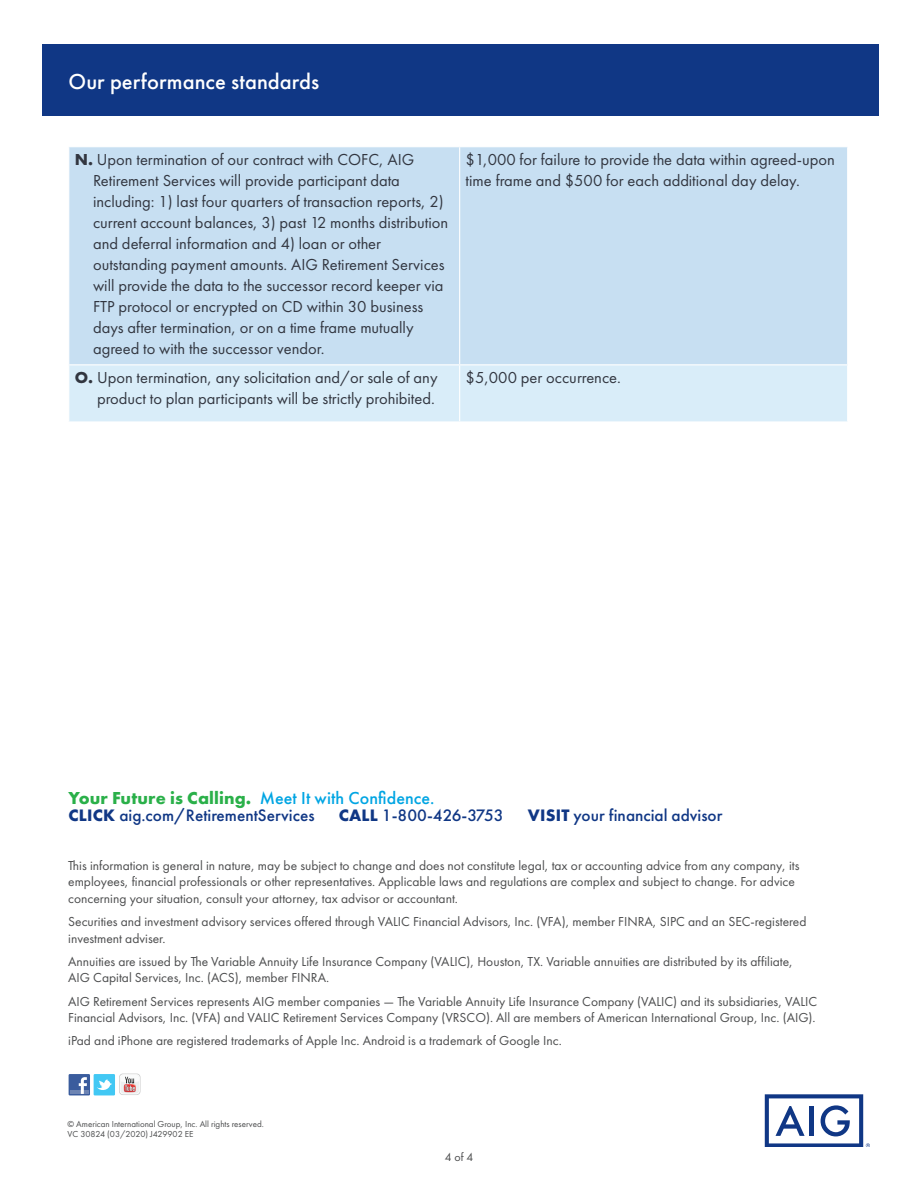
<style>
.page{position:relative;width:918px;height:1188px;background:#fff}
.page>*{position:absolute;margin:0;border:0;box-sizing:border-box;transform-origin:0 0}
.t1{font:500 22.5px "Futura PT";color:#fff}
.FPT_FutureFIT__11_11{font:500 18px "Futura PT";letter-spacing:.005em;color:#00a5e3}
.FPT_CLICK_CALL_11_5{font:500 17.25px "Futura PT";color:#103785}
.FPT_Body_Gray_11_14{font:16.5px/21px "Futura PT";color:#323640}
.FPT_Disclosures{font:13.5px/16.5px "Futura PT";color:#4b4c4d}
.FPT_Page_numbers_8_1{font:12px "Futura PT";color:#4b4c4d}
.FPT_Version_Date{font:9px/10.5px "Futura PT";color:#4b4c4d}
.s1{font-weight:700}
.s2{font-weight:700;color:#2ab049}
</style>
<div class="page">
<div style="left:42px;top:44px;width:837px;height:72px;background:#103785"></div>
<svg style="left:765px;top:1095px;width:105px;height:52px"></svg>
<div style="left:94px;top:1074px;width:21px;height:21px;background:#42c8f4"></div>
<svg style="left:97px;top:1079px;width:15px;height:11px"></svg>
<div style="left:69px;top:1074px;width:21px;height:21px;background:#3a5c9d"></div>
<hr style="left:70px;top:1091px;width:18px;height:3px;background:#6d84b3">
<svg style="left:79px;top:1077px;width:8px;height:17px"></svg>
<svg style="left:119px;top:1074px;width:22px;height:21px"></svg>
<div style="left:120px;top:1074px;width:20px;height:20px;background:#fff;border-radius:4px"></div>
<svg style="left:120px;top:1075px;width:19px;height:19px"></svg>
<svg style="left:120px;top:1075px;width:19px;height:17px"></svg>
<div style="left:69px;top:147px;width:778px;height:217px;background:#c7dff2"></div>
<div style="left:69px;top:365px;width:778px;height:56px;background:#d9edf9"></div>
<hr style="left:459px;top:147px;width:1px;height:217px;background:#fff">
<hr style="left:459px;top:365px;width:1px;height:56px;background:#fff">
<p class="t1" style="left:69px;top:68px;width:252px">Our performance standards</p>
<p class="FPT_Body_Gray_11_14" style="left:93px;top:149px;width:357px;text-indent:-18px"><span class="s1">N.</span> Upon termination of our contract with COFC, AIG Retirement Services will provide participant data including: 1) last four quarters of transaction reports, 2) current account balances, 3) past 12 months distribution and deferral information and 4) loan or other outstanding payment amounts. AIG Retirement Services will provide the data to the successor record keeper via FTP protocol or encrypted on CD within 30 business days after termination, or on a time frame mutually agreed to with the successor vendor.</p>
<p class="FPT_Body_Gray_11_14" style="left:466px;top:149px;width:371px">$1,000 for failure to provide the data within agreed-upon time frame and $500 for each additional day delay.</p>
<p class="FPT_Body_Gray_11_14" style="left:75px;top:367px;width:364px;text-align:right"><span class="s1">O.</span> Upon termination, any solicitation and/or sale of any product to plan participants will be strictly prohibited.</p>
<p class="FPT_Body_Gray_11_14" style="left:466px;top:367px;width:157px">$5,000 per occurrence.</p>
<p class="FPT_FutureFIT__11_11" style="left:69px;top:787px;width:367px"><span class="s2">Your Future is Calling.</span> Meet It with Confidence.</p>
<p class="FPT_CLICK_CALL_11_5" style="left:69px;top:805px;width:247px"><span class="s1">CLICK</span> aig.com/RetirementServices</p>
<p class="FPT_CLICK_CALL_11_5" style="left:339px;top:805px;width:167px"><span class="s1">CALL</span> 1-800-426-3753</p>
<p class="FPT_CLICK_CALL_11_5" style="left:528px;top:805px;width:196px"><span class="s1">VISIT</span> your financial advisor</p>
<p class="FPT_Disclosures" style="left:68px;top:857px;width:733px">This information is general in nature, may be subject to change and does not constitute legal, tax or accounting advice from any company, its employees, financial professionals or other representatives. Applicable laws and regulations are complex and subject to change. For advice concerning your situation, consult your attorney, tax advisor or accountant.</p>
<p class="FPT_Disclosures" style="left:68px;top:913px;width:740px">Securities and investment advisory services offered through VALIC Financial Advisors, Inc. (VFA), member FINRA, SIPC and an SEC-registered investment adviser.</p>
<p class="FPT_Disclosures" style="left:68px;top:953px;width:726px">Annuities are issued by The Variable Annuity Life Insurance Company (VALIC), Houston, TX. Variable annuities are distributed by its affiliate,<br>AIG Capital Services, Inc. (ACS), member FINRA.</p>
<p class="FPT_Disclosures" style="left:68px;top:993px;width:751px">AIG Retirement Services represents AIG member companies — The Variable Annuity Life Insurance Company (VALIC) and its subsidiaries, VALIC<br>Financial Advisors, Inc. (VFA) and VALIC Retirement Services Company (VRSCO). All are members of American International Group, Inc. (AIG).</p>
<p class="FPT_Disclosures" style="left:68px;top:1033px;width:495px">iPad and iPhone are registered trademarks of Apple Inc. Android is a trademark of Google Inc.</p>
<p class="FPT_Version_Date" style="left:68px;top:1119px;width:198px">© American International Group, Inc. All rights reserved.<br>VC 30824 (03/2020) J429902 EE</p>
<p class="FPT_Page_numbers_8_1" style="left:445px;top:1150px;width:30px">4 of 4</p>
</div>
